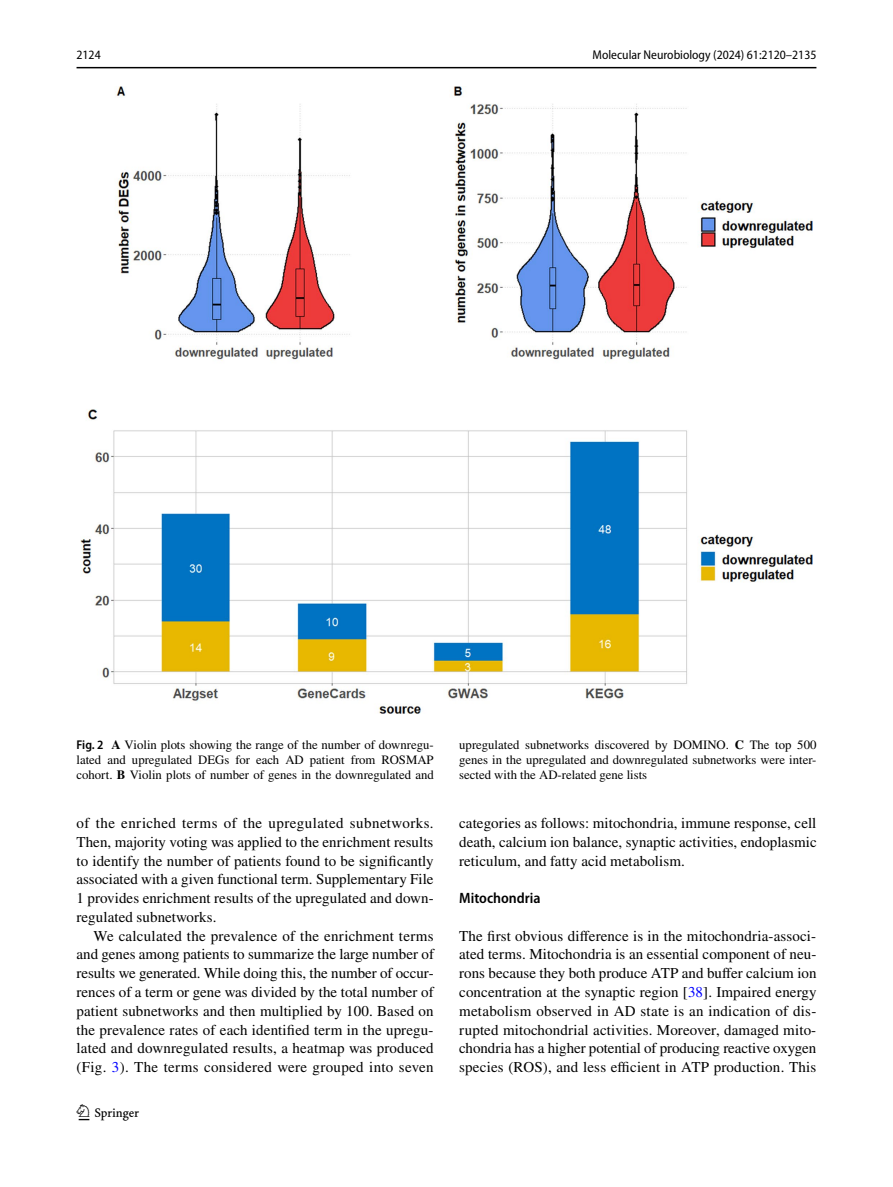
<style>
.page{position:relative;width:893px;height:1187px;background:#fff}
.page>*{position:absolute;margin:0;border:0;box-sizing:border-box;transform-origin:0 0}
.t1{font:22.5px "Springnew Regular 3";color:#000}
.t2{font:15px/18.8px "STIX";letter-spacing:.005em;color:#000;text-align:justify}
.t3{font:600 semi-condensed 15px "Myriad Pro";color:#000}
.t4{font:12.75px/15px "STIX";color:#000;text-align:justify}
.t5{font:semi-condensed 12.75px "Myriad Pro";color:#000}
.s1{font-family:"Myriad Pro";font-weight:600;font-stretch:semi-condensed}
.s2{font-weight:700}
.s3{color:#00f}
</style>
<div class="page">
<hr style="left:77px;top:67px;width:739px;height:1px;background:#000">
<img style="left:81px;top:87px;width:731px;height:626px">
<p class="t5" style="left:77px;top:48px;width:26px">2124</p>
<p class="t5" style="left:593px;top:48px;width:225px">Molecular Neurobiology (2024) 61:2120–2135</p>
<p class="t4" style="left:77px;top:737px;width:359px"><span class="s1">Fig. 2</span> <span class="s2">A</span> Violin plots showing the range of the number of downregu&shy;lated and upregulated DEGs for each AD patient from ROSMAP cohort. <span class="s2">B</span> Violin plots of number of genes in the downregulated and</p>
<p class="t4" style="left:459px;top:737px;width:359px">upregulated subnetworks discovered by DOMINO. <span class="s2">C</span> The top 500 genes in the upregulated and downregulated subnetworks were inter&shy;sected with the AD-related gene lists</p>
<p class="t2" style="left:77px;top:814px;width:359px">of the enriched terms of the upregulated subnetworks.<br>Then, majority voting was applied to the enrichment results to identify the number of patients found to be significantly associated with a given functional term. Supplementary File 1 provides enrichment results of the upregulated and down&shy;regulated subnetworks.</p>
<p class="t2" style="left:77px;top:927px;width:359px;text-indent:17px">We calculated the prevalence of the enrichment terms and genes among patients to summarize the large number of results we generated. While doing this, the number of occur&shy;rences of a term or gene was divided by the total number of patient subnetworks and then multiplied by 100. Based on the prevalence rates of each identified term in the upregu&shy;lated and downregulated results, a heatmap was produced (Fig. <span class="s3">3</span>). The terms considered were grouped into seven</p>
<h1 class="t1" style="left:79px;top:1104px;width:62px">1 3</h1>
<p class="t2" style="left:459px;top:814px;width:359px">categories as follows: mitochondria, immune response, cell death, calcium ion balance, synaptic activities, endoplasmic reticulum, and fatty acid metabolism.</p>
<p class="t3" style="left:459px;top:889px;width:83px">Mitochondria</p>
<p class="t2" style="left:459px;top:927px;width:359px">The first obvious difference is in the mitochondria-associ&shy;ated terms. Mitochondria is an essential component of neu&shy;rons because they both produce ATP and buffer calcium ion concentration at the synaptic region [<span class="s3">38</span>]. Impaired energy metabolism observed in AD state is an indication of dis&shy;rupted mitochondrial activities. Moreover, damaged mito&shy;chondria has a higher potential of producing reactive oxygen species (ROS), and less efficient in ATP production. This</p>
</div>
